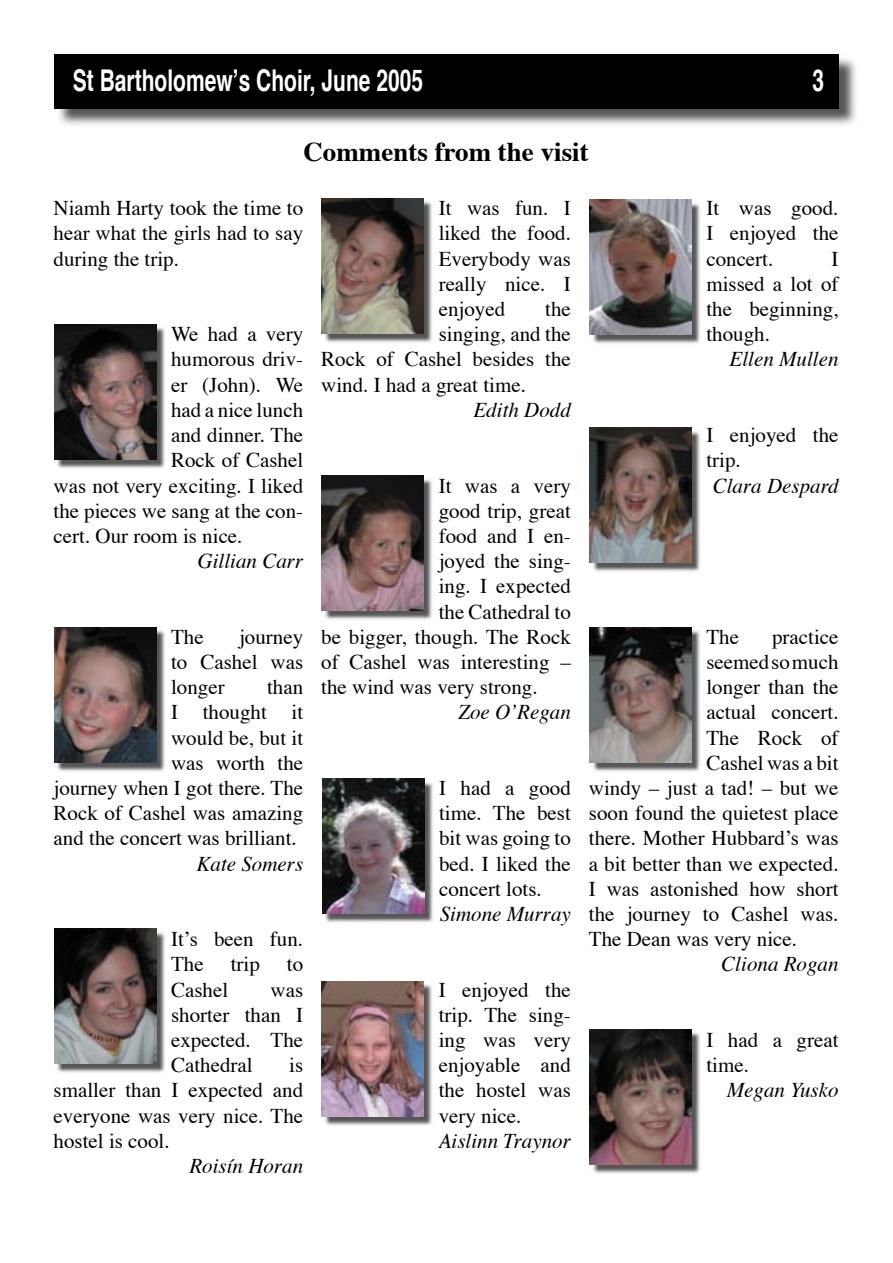
<style>
.page{position:relative;width:893px;height:1263px;background:#fff}
.page>*{position:absolute;margin:0;border:0;box-sizing:border-box;transform-origin:0 0}
.t1{font:700 30px "Helvetica";color:#fff;scale:.7 1}
.t2{font:700 27px "Times";color:#000}
.t3{font:21px/25.2px "Times";color:#000;text-align:justify}
.t4{font:italic 21px "Times";color:#000}
</style>
<div class="page">
<img style="left:55px;top:58px;width:801px;height:67px">
<div style="left:54px;top:54px;width:785px;height:54px;background:#000"></div>
<img style="left:55px;top:326px;width:110px;height:143px">
<img style="left:54px;top:324px;width:102px;height:135px">
<img style="left:55px;top:628px;width:110px;height:144px">
<img style="left:54px;top:627px;width:102px;height:135px">
<img style="left:55px;top:930px;width:110px;height:143px">
<img style="left:54px;top:929px;width:102px;height:134px">
<img style="left:323px;top:201px;width:109px;height:142px">
<img style="left:322px;top:198px;width:102px;height:135px">
<img style="left:325px;top:479px;width:107px;height:141px">
<img style="left:322px;top:476px;width:102px;height:135px">
<img style="left:324px;top:780px;width:109px;height:143px">
<img style="left:322px;top:779px;width:102px;height:134px">
<img style="left:323px;top:984px;width:109px;height:142px">
<img style="left:322px;top:981px;width:102px;height:135px">
<img style="left:591px;top:201px;width:109px;height:143px">
<img style="left:589px;top:200px;width:102px;height:134px">
<img style="left:591px;top:429px;width:109px;height:143px">
<img style="left:589px;top:428px;width:102px;height:134px">
<img style="left:591px;top:1030px;width:109px;height:144px">
<img style="left:589px;top:1029px;width:102px;height:135px">
<img style="left:591px;top:628px;width:109px;height:144px">
<img style="left:589px;top:627px;width:102px;height:135px">
<h1 class="t1" style="left:73px;top:54px;width:502px">St Bartholomew’s Choir, June 2005</h1>
<h1 class="t1" style="left:812px;top:54px;width:18px">3</h1>
<p class="t2" style="left:303px;top:126px;width:287px">Comments from the visit</p>
<p class="t3" style="left:54px;top:194px;width:251px">Niamh Harty took the time to hear what the girls had to say during the trip.</p>
<p class="t3" style="left:171px;top:320px;width:134px">We had a very</p>
<p class="t3" style="left:171px;top:345px;width:134px">humorous driv-</p>
<p class="t3" style="left:171px;top:370px;width:134px">er (John). We</p>
<p class="t3" style="left:171px;top:395px;width:134px">had a nice lunch</p>
<p class="t3" style="left:171px;top:421px;width:134px">and dinner. The</p>
<p class="t3" style="left:171px;top:446px;width:134px">Rock of Cashel</p>
<p class="t3" style="left:54px;top:471px;width:251px">was not very exciting. I liked</p>
<p class="t3" style="left:54px;top:496px;width:251px">the pieces we sang at the con-</p>
<p class="t3" style="left:54px;top:521px;width:190px">cert. Our room is nice.</p>
<p class="t4" style="left:198px;top:542px;width:107px">Gillian Carr</p>
<p class="t3" style="left:171px;top:622px;width:134px;text-indent:68px">journey to Cashel was longer</p>
<p class="t3" style="left:171px;top:622px;width:34px">The</p>
<p class="t3" style="left:267px;top:673px;width:38px">than</p>
<p class="t3" style="left:171px;top:698px;width:134px">I thought it</p>
<p class="t3" style="left:171px;top:723px;width:134px">would be, but it</p>
<p class="t3" style="left:171px;top:748px;width:134px">was worth the</p>
<p class="t3" style="left:54px;top:773px;width:251px">journey when I got there. The</p>
<p class="t3" style="left:54px;top:799px;width:251px">Rock of Cashel was amazing</p>
<p class="t3" style="left:54px;top:824px;width:245px">and the concert was brilliant.</p>
<p class="t4" style="left:196px;top:845px;width:108px">Kate Somers</p>
<p class="t3" style="left:171px;top:925px;width:134px">It’s been fun.<br>The</p>
<p class="t3" style="left:231px;top:950px;width:31px">trip</p>
<p class="t3" style="left:287px;top:950px;width:18px">to</p>
<p class="t3" style="left:171px;top:975px;width:59px">Cashel</p>
<p class="t3" style="left:171px;top:975px;width:134px;text-indent:100px">was shorter than I expected. The Cathedral</p>
<p class="t3" style="left:54px;top:1051px;width:251px;text-indent:236px">is smaller than I expected and everyone was very nice. The hostel is cool.</p>
<p class="t4" style="left:189px;top:1147px;width:115px">Roisín Horan</p>
<p class="t3" style="left:439px;top:194px;width:134px">It was fun. I liked the food.<br>Everybody was really nice. I enjoyed</p>
<p class="t3" style="left:545px;top:295px;width:27px">the</p>
<p class="t3" style="left:439px;top:320px;width:134px">singing, and the</p>
<p class="t3" style="left:321px;top:345px;width:251px">Rock of Cashel besides the</p>
<p class="t3" style="left:321px;top:370px;width:206px">wind. I had a great time.</p>
<p class="t4" style="left:473px;top:391px;width:99px">Edith Dodd</p>
<p class="t3" style="left:439px;top:471px;width:134px">It was a very</p>
<p class="t3" style="left:439px;top:496px;width:134px">good trip, great</p>
<p class="t3" style="left:439px;top:521px;width:134px">food and I en-</p>
<p class="t3" style="left:439px;top:547px;width:134px">joyed the sing-</p>
<p class="t3" style="left:439px;top:572px;width:134px">ing. I expected</p>
<p class="t3" style="left:439px;top:597px;width:134px">the Cathedral to</p>
<p class="t3" style="left:321px;top:622px;width:251px">be bigger, though. The Rock</p>
<p class="t3" style="left:321px;top:647px;width:251px">of Cashel was interesting –</p>
<p class="t3" style="left:321px;top:673px;width:218px">the wind was very strong.</p>
<p class="t4" style="left:458px;top:693px;width:114px">Zoe O’Regan</p>
<p class="t3" style="left:439px;top:773px;width:133px">I had a good time. The best bit was going to bed. I liked the concert lots.</p>
<p class="t4" style="left:440px;top:895px;width:133px">Simone Murray</p>
<p class="t3" style="left:439px;top:975px;width:134px">I enjoyed the trip. The sing&shy;ing was very enjoyable and the hostel was very nice.</p>
<p class="t4" style="left:439px;top:1122px;width:134px">Aislinn Traynor</p>
<p class="t3" style="left:706px;top:194px;width:134px">It was good.<br>I enjoyed the concert.</p>
<p class="t3" style="left:706px;top:244px;width:134px;text-indent:125px">I missed a lot of the beginning, though.</p>
<p class="t4" style="left:729px;top:341px;width:111px">Ellen Mullen</p>
<p class="t3" style="left:706px;top:421px;width:134px">I enjoyed the trip.</p>
<p class="t4" style="left:713px;top:467px;width:127px">Clara Despard</p>
<p class="t3" style="left:706px;top:622px;width:34px">The</p>
<p class="t3" style="left:772px;top:622px;width:68px">practice</p>
<p class="t3" style="left:706px;top:647px;width:134px">seemed so much</p>
<p class="t3" style="left:706px;top:673px;width:134px">longer than the</p>
<p class="t3" style="left:706px;top:698px;width:134px">actual concert.</p>
<p class="t3" style="left:706px;top:723px;width:134px">The Rock of</p>
<p class="t3" style="left:706px;top:748px;width:134px">Cashel was a bit</p>
<p class="t3" style="left:589px;top:773px;width:251px">windy – just a tad! – but we</p>
<p class="t3" style="left:589px;top:799px;width:251px">soon found the quietest place</p>
<p class="t3" style="left:589px;top:824px;width:251px">there. Mother Hubbard’s was</p>
<p class="t3" style="left:589px;top:849px;width:251px">a bit better than we expected.</p>
<p class="t3" style="left:589px;top:874px;width:251px">I was astonished how short</p>
<p class="t3" style="left:589px;top:899px;width:251px">the journey to Cashel was.</p>
<p class="t3" style="left:589px;top:925px;width:210px">The Dean was very nice.</p>
<p class="t4" style="left:721px;top:945px;width:119px">Cliona Rogan</p>
<p class="t3" style="left:706px;top:1025px;width:134px">I had a great time.</p>
<p class="t4" style="left:727px;top:1071px;width:113px">Megan Yusko</p>
</div>
